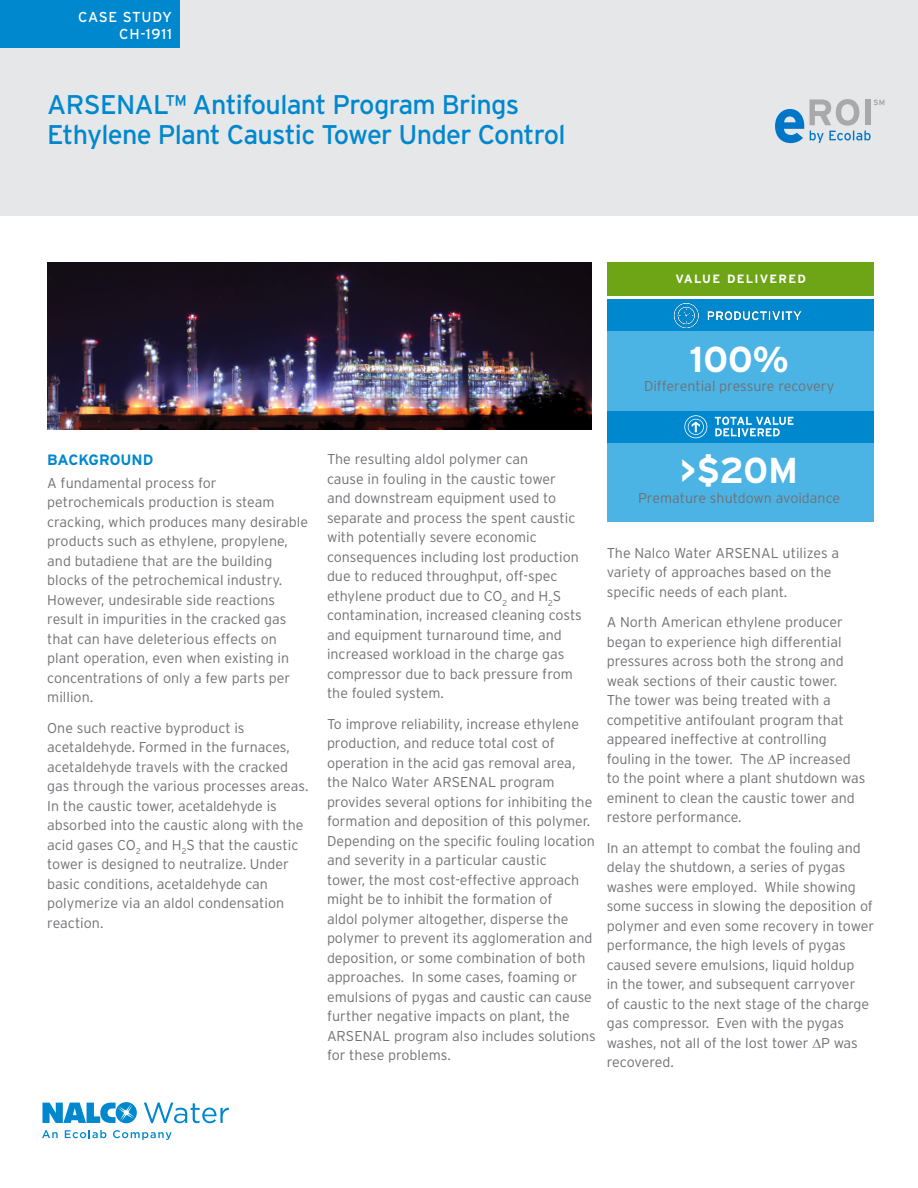
<style>
.page{position:relative;width:918px;height:1188px;background:#fff}
.page>*{position:absolute;margin:0;border:0;box-sizing:border-box;transform-origin:0 0}
.t1{font:700 36px "Interstate";color:#fff}
.t2{font:27px "Interstate";letter-spacing:-.025em;color:#0088ce}
.t3{font:700 15px "Interstate";color:#0088ce}
.t4{font:14.4px "Interstate";letter-spacing:.05em;color:#fff}
.t5{font:300 14.25px/19.5px "Interstate";color:#717074}
.t6{font:700 12px "Interstate";letter-spacing:.1em;color:#fff}
</style>
<div class="page">
<div style="left:0;top:0;width:918px;height:216px;background:#e6e7e9"></div>
<div style="left:608px;top:299px;width:266px;height:223px;background:#4cb4e5"></div>
<svg style="left:775px;top:109px;width:29px;height:34px"></svg>
<svg style="left:810px;top:99px;width:74px;height:44px"></svg>
<svg style="left:42px;top:1130px;width:16px;height:8px"></svg>
<svg style="left:65px;top:1130px;width:41px;height:8px"></svg>
<svg style="left:113px;top:1130px;width:59px;height:10px"></svg>
<svg style="left:42px;top:1102px;width:95px;height:21px"></svg>
<svg style="left:144px;top:1103px;width:85px;height:20px"></svg>
<div style="left:0;top:0;width:180px;height:47px;background:#0088ce"></div>
<img style="left:47px;top:262px;width:545px;height:168px">
<div style="left:608px;top:299px;width:266px;height:31px;background:#0088ce"></div>
<img style="left:673px;top:302px;width:129px;height:27px">
<div style="left:607px;top:412px;width:266px;height:31px;background:#0088ce"></div>
<svg style="left:715px;top:417px;width:79px;height:19px"></svg>
<svg style="left:684px;top:415px;width:23px;height:23px"></svg>
<div style="left:608px;top:262px;width:266px;height:34px;background:#6ea516"></div>
<p class="t4" style="left:78px;top:8px;width:96px">CASE STUDY</p>
<p class="t4" style="left:119px;top:26px;width:54px">CH-1911</p>
<p class="t2" style="left:47px;top:89px;width:474px">ARSENAL™ Antifoulant Program Brings</p>
<p class="t2" style="left:47px;top:119px;width:520px">Ethylene Plant Caustic Tower Under Control</p>
<p class="t6" style="left:675px;top:272px;width:132px">VALUE DELIVERED</p>
<p class="t1" style="left:690px;top:339px;width:101px">100%</p>
<p class="t5" style="left:644px;top:376px;width:192px">Differential pressure recovery</p>
<p class="t3" style="left:47px;top:451px;width:108px">BACKGROUND</p>
<p class="t5" style="left:47px;top:473px;width:262px">A fundamental process for petrochemicals production is steam cracking, which produces many desirable products such as ethylene, propylene, and butadiene that are the building blocks of the petrochemical industry.<br>However, undesirable side reactions result in impurities in the cracked gas that can have deleterious effects on plant operation, even when existing in concentrations of only a few parts per million.</p>
<p class="t5" style="left:47px;top:718px;width:263px">One such reactive byproduct is acetaldehyde. Formed in the furnaces, acetaldehyde travels with the cracked gas through the various processes areas.<br>In the caustic tower, acetaldehyde is absorbed into the caustic along with the acid gases CO<sub>2</sub> and H<sub>2</sub>S that the caustic tower is designed to neutralize. Under basic conditions, acetaldehyde can polymerize via an aldol condensation reaction.</p>
<p class="t5" style="left:327px;top:450px;width:256px">The resulting aldol polymer can<br>cause in fouling in the caustic tower and downstream equipment used to separate and process the spent caustic with potentially severe economic consequences including lost production due to reduced throughput, off-spec ethylene product due to CO<sub>2</sub> and H<sub>2</sub>S contamination, increased cleaning costs and equipment turnaround time, and increased workload in the charge gas compressor due to back pressure from the fouled system.</p>
<p class="t5" style="left:327px;top:714px;width:270px">To improve reliability, increase ethylene production, and reduce total cost of operation in the acid gas removal area, the Nalco Water ARSENAL program provides several options for inhibiting the formation and deposition of this polymer.<br>Depending on the specific fouling location and severity in a particular caustic<br>tower, the most cost-effective approach might be to inhibit the formation of<br>aldol polymer altogether, disperse the polymer to prevent its agglomeration and deposition, or some combination of both approaches. In some cases, foaming or emulsions of pygas and caustic can cause further negative impacts on plant, the ARSENAL program also includes solutions for these problems.</p>
<p class="t1" style="left:680px;top:451px;width:119px">&gt;$20M</p>
<p class="t5" style="left:638px;top:488px;width:204px">Premature shutdown avoidance</p>
<p class="t5" style="left:607px;top:543px;width:234px">The Nalco Water ARSENAL utilizes a variety of approaches based on the specific needs of each plant.</p>
<p class="t5" style="left:607px;top:612px;width:260px">A North American ethylene producer began to experience high differential pressures across both the strong and weak sections of their caustic tower.<br>The tower was being treated with a competitive antifoulant program that appeared ineffective at controlling fouling in the tower. The ∆P increased to the point where a plant shutdown was eminent to clean the caustic tower and restore performance.</p>
<p class="t5" style="left:607px;top:838px;width:269px">In an attempt to combat the fouling and delay the shutdown, a series of pygas washes were employed. While showing some success in slowing the deposition of polymer and even some recovery in tower performance, the high levels of pygas caused severe emulsions, liquid holdup<br>in the tower, and subsequent carryover<br>of caustic to the next stage of the charge gas compressor. Even with the pygas washes, not all of the lost tower ∆P was recovered.</p>
</div>
